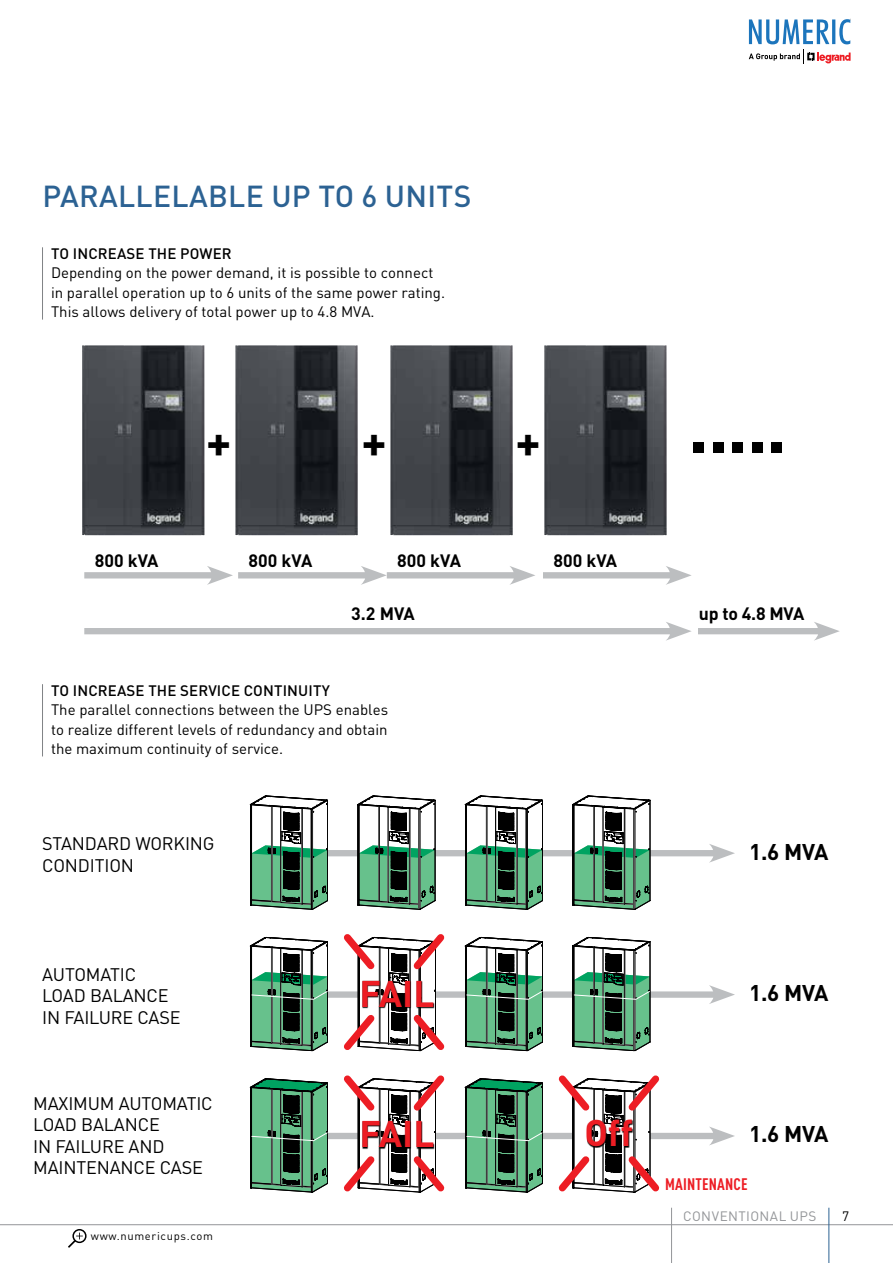
<style>
.page{position:relative;width:893px;height:1263px;background:#fff}
.page>*{position:absolute;margin:0;border:0;box-sizing:border-box;transform-origin:0 0}
.t1{font:700 69px "DIN Pro";color:#000}
.t2{font:700 46.5px "DIN Pro";color:#000}
.t3{font:700 36.6px "DIN Pro";color:#ed1d24}
.t4{font:500 30px "DIN Pro";letter-spacing:.01em;color:#2c6293}
.t5{font:700 22.5px "DIN Pro";letter-spacing:-.03em;color:#000}
.t6{font:18px/21.6px "DIN Pro";letter-spacing:-.01em;color:#000}
.t7{font:700 17.7px "DIN Pro";color:#000}
.t8{font:700 condensed 16.5px "DIN Pro";letter-spacing:.01em;color:#ed1d24}
.t9{font:15px/19.5px "DIN Pro";color:#000}
.t10{font:500 15px "DIN Pro";letter-spacing:.01em;color:#000}
.t11{font:13.5px "DIN Pro";letter-spacing:.035em;color:#939598}
.t12{font:13.5px "DIN Pro";color:#000}
.t13{font:11.25px "DIN Pro";letter-spacing:.06em;color:#000}
</style>
<div class="page">
<hr style="left:0;top:1224px;width:893px;height:1px;background:#939598">
<div style="left:72px;top:1229px;width:15px;height:14px;border:2px solid #000;border-radius:50%"></div>
<svg style="left:68px;top:1232px;width:15px;height:16px"></svg>
<svg style="left:749px;top:19px;width:101px;height:45px"></svg>
<hr style="left:671px;top:1208px;width:1px;height:55px;background:#939598">
<hr style="left:828px;top:1208px;width:1px;height:55px;background:#2c6293">
<div style="left:84px;top:572px;width:134px;height:6px;background:#bcbec0"></div>
<svg style="left:207px;top:566px;width:26px;height:19px"></svg>
<div style="left:238px;top:572px;width:134px;height:6px;background:#bcbec0"></div>
<svg style="left:361px;top:566px;width:26px;height:19px"></svg>
<div style="left:387px;top:572px;width:133px;height:6px;background:#bcbec0"></div>
<svg style="left:509px;top:566px;width:26px;height:19px"></svg>
<div style="left:543px;top:572px;width:133px;height:6px;background:#bcbec0"></div>
<svg style="left:666px;top:566px;width:26px;height:19px"></svg>
<div style="left:84px;top:628px;width:592px;height:6px;background:#bcbec0"></div>
<svg style="left:666px;top:622px;width:26px;height:19px"></svg>
<div style="left:293px;top:850px;width:427px;height:6px;background:#bcbec0"></div>
<svg style="left:709px;top:844px;width:26px;height:19px"></svg>
<div style="left:293px;top:991px;width:427px;height:7px;background:#bcbec0"></div>
<svg style="left:709px;top:985px;width:26px;height:19px"></svg>
<div style="left:293px;top:1133px;width:427px;height:6px;background:#bcbec0"></div>
<svg style="left:709px;top:1126px;width:26px;height:19px"></svg>
<div style="left:698px;top:628px;width:126px;height:6px;background:#bcbec0"></div>
<svg style="left:814px;top:622px;width:26px;height:19px"></svg>
<hr style="left:42px;top:247px;width:1px;height:73px;background:#808285">
<hr style="left:42px;top:684px;width:1px;height:72px;background:#808285">
<img style="left:82px;top:345px;width:122px;height:190px">
<img style="left:235px;top:345px;width:123px;height:190px">
<img style="left:390px;top:345px;width:123px;height:190px">
<img style="left:544px;top:345px;width:123px;height:190px">
<svg style="left:250px;top:796px;width:78px;height:114px"></svg>
<svg style="left:250px;top:937px;width:78px;height:114px"></svg>
<svg style="left:250px;top:1078px;width:78px;height:115px;background:#508c6a"></svg>
<svg style="left:357px;top:796px;width:78px;height:114px"></svg>
<svg style="left:465px;top:796px;width:78px;height:114px"></svg>
<svg style="left:465px;top:937px;width:78px;height:114px"></svg>
<svg style="left:465px;top:1078px;width:78px;height:115px;background:#4f8b69"></svg>
<svg style="left:572px;top:796px;width:78px;height:114px"></svg>
<svg style="left:572px;top:937px;width:78px;height:114px"></svg>
<svg style="left:337px;top:934px;width:114px;height:118px"></svg>
<svg style="left:362px;top:980px;width:73px;height:29px"></svg>
<svg style="left:337px;top:1075px;width:114px;height:118px"></svg>
<svg style="left:362px;top:1121px;width:73px;height:29px"></svg>
<svg style="left:552px;top:1075px;width:114px;height:118px"></svg>
<svg style="left:587px;top:1119px;width:47px;height:29px"></svg>
<h3 class="t4" style="left:42px;top:172px;width:430px">PARALLELABLE UP TO 6 UNITS</h3>
<p class="t10" style="left:51px;top:241px;width:182px">TO INCREASE THE POWER</p>
<p class="t9" style="left:51px;top:262px;width:396px">Depending on the power demand, it is possible to connect in parallel operation up to 6 units of the same power rating.<br>This allows delivery of total power up to 4.8 MVA.</p>
<h2 class="t2" style="left:206px;top:402px;width:27px">+</h2>
<h2 class="t2" style="left:361px;top:402px;width:27px">+</h2>
<h2 class="t2" style="left:515px;top:402px;width:27px">+</h2>
<h1 class="t1" style="left:688px;top:370px;width:100px">.....</h1>
<p class="t7" style="left:95px;top:546px;width:65px">800 kVA</p>
<p class="t7" style="left:249px;top:546px;width:65px">800 kVA</p>
<p class="t7" style="left:397px;top:546px;width:65px">800 kVA</p>
<p class="t7" style="left:553px;top:546px;width:65px">800 kVA</p>
<p class="t7" style="left:351px;top:599px;width:65px">3.2 MVA</p>
<p class="t7" style="left:699px;top:599px;width:107px">up to 4.8 MVA</p>
<p class="t10" style="left:51px;top:678px;width:280px">TO INCREASE THE SERVICE CONTINUITY</p>
<p class="t9" style="left:51px;top:699px;width:339px;text-align:justify">The parallel connections between the UPS enables to realize different levels of redundancy and obtain the maximum continuity of service.</p>
<p class="t6" style="left:42px;top:832px;width:174px">STANDARD WORKING<br>CONDITION</p>
<h3 class="t5" style="left:749px;top:833px;width:81px">1.6 MVA</h3>
<p class="t6" style="left:42px;top:962px;width:140px">AUTOMATIC<br>LOAD BALANCE<br>IN FAILURE CASE</p>
<p class="t6" style="left:33px;top:1092px;width:181px">MAXIMUM AUTOMATIC<br>LOAD BALANCE<br>IN FAILURE AND<br>MAINTENANCE CASE</p>
<p class="t13" style="left:91px;top:1228px;width:124px">www.numericups.com</p>
<h3 class="t3" style="left:360px;top:963px;width:76px">FAIL</h3>
<h3 class="t5" style="left:749px;top:974px;width:81px">1.6 MVA</h3>
<h3 class="t3" style="left:360px;top:1104px;width:76px">FAIL</h3>
<h3 class="t3" style="left:584px;top:1102px;width:50px">Off</h3>
<h3 class="t5" style="left:749px;top:1115px;width:81px">1.6 MVA</h3>
<p class="t8" style="left:665px;top:1172px;width:84px">MAINTENANCE</p>
<p class="t11" style="left:683px;top:1207px;width:135px">CONVENTIONAL UPS</p>
<p class="t12" style="left:842px;top:1206px;width:9px">7</p>
</div>
